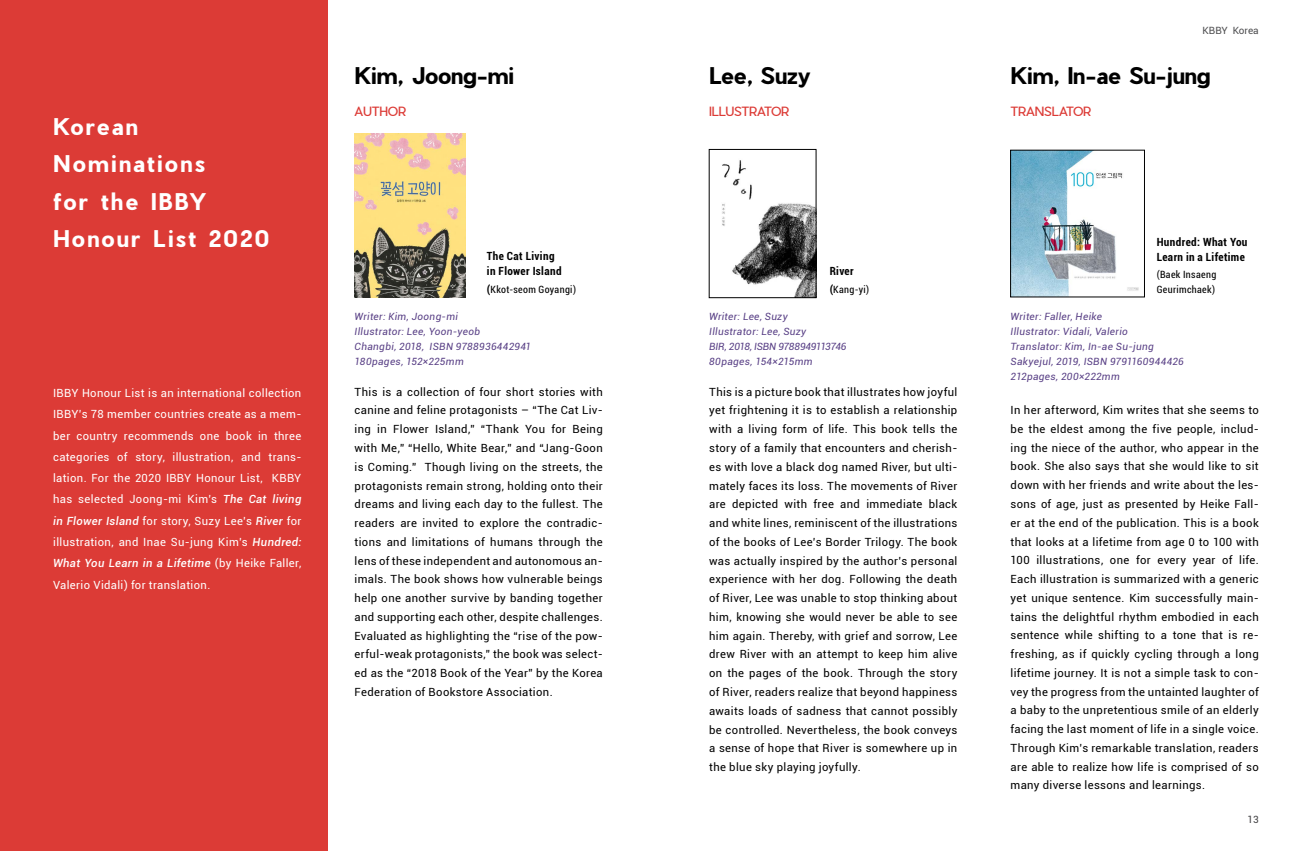
<style>
.page{position:relative;width:1312px;height:851px;background:#fff}
.page>*{position:absolute;margin:0;border:0;box-sizing:border-box;transform-origin:0 0}
.t1{font:700 22.5px/37.5px "Pier Sans";letter-spacing:.1em;color:#fff}
.t2{font:700 22.5px "Pier Sans";color:#000}
.t3{font:12.5px "Pier Sans";letter-spacing:-.01em;color:#dc3b36}
.t4{font:11.25px/18.8px "Roboto";letter-spacing:.03em;color:#000;text-align:justify}
.t5{font:11.25px/21.2px "Roboto";letter-spacing:.03em;color:#fff;text-align:justify}
.t6{font:700 condensed 11.25px/15px "Roboto";letter-spacing:.035em;color:#000}
.t7{font:italic 10px/15px "Roboto";letter-spacing:.03em;color:#583f85}
.t8{font:condensed 10px/15px "Roboto";letter-spacing:.035em;color:#000}
.t9{font:10px "Roboto";color:#4d4d4f}
.t10{font:10px "Roboto";color:#414042}
.s1{font-weight:500;font-style:italic}
.s2{font-weight:700;font-size:11.25px}
</style>
<div class="page">
<div style="left:0;top:0;width:328px;height:850px;background:#dc3b36"></div>
<img style="left:354px;top:134px;width:111px;height:164px">
<img style="left:722px;top:160px;width:92px;height:136px">
<div style="left:709px;top:149px;width:107px;height:149px;border:1px solid #000"></div>
<img style="left:1012px;top:152px;width:127px;height:143px">
<h1 class="t1" style="left:53px;top:107px;width:217px">Korean<br>Nominations<br>for the IBBY<br>Honour List 2020</h1>
<p class="t5" style="left:53px;top:382px;width:250px">IBBY Honour List is an international collection IBBY’s 78 member countries create as a mem&shy;ber country recommends one book in three categories of story, illustration, and trans&shy;lation. For the 2020 IBBY Honour List, KBBY has selected Joong-mi Kim’s <span class="s1">The Cat living in Flower Island</span> for story, Suzy Lee’s <span class="s1">River</span> for illustration, and Inae Su-jung Kim’s <span class="s1">Hundred:<br>What You Learn in a Lifetime</span> (by Heike Faller, Valerio Vidali) for translation.</p>
<h1 class="t2" style="left:354px;top:59px;width:161px">Kim, Joong-mi</h1>
<p class="t3" style="left:354px;top:103px;width:53px">AUTHOR</p>
<p class="t6" style="left:487px;top:248px;width:76px">The Cat Living in Flower Island</p>
<p class="t8" style="left:487px;top:281px;width:90px"><span class="s2">(</span>Kkot-seom Goyangi)</p>
<p class="t7" style="left:354px;top:308px;width:178px">Writer: Kim, Joong-mi<br>Illustrator: Lee, Yoon-yeob<br>Changbi, 2018, ISBN 9788936442941<br>180pages, 152×225mm</p>
<p class="t4" style="left:354px;top:382px;width:250px">This is a collection of four short stories with canine and feline protagonists – “The Cat Liv&shy;ing in Flower Island,” “Thank You for Being with Me,” “Hello, White Bear,” and “Jang-Goon is Coming.” Though living on the streets, the protagonists remain strong, holding onto their dreams and living each day to the fullest. The readers are invited to explore the contradic&shy;tions and limitations of humans through the lens of these independent and autonomous an&shy;imals. The book shows how vulnerable beings help one another survive by banding together and supporting each other, despite challenges.<br>Evaluated as highlighting the “rise of the pow&shy;erful-weak protagonists,” the book was select&shy;ed as the “2018 Book of the Year” by the Korea Federation of Bookstore Association.</p>
<h1 class="t2" style="left:709px;top:59px;width:103px">Lee, Suzy</h1>
<p class="t3" style="left:709px;top:103px;width:81px">ILLUSTRATOR</p>
<p class="t6" style="left:829px;top:263px;width:25px">River</p>
<p class="t8" style="left:829px;top:281px;width:41px"><span class="s2">(</span>Kang-yi)</p>
<p class="t7" style="left:709px;top:308px;width:139px">Writer: Lee, Suzy<br>Illustrator: Lee, Suzy<br>BIR, 2018, ISBN 9788949113746<br>80pages, 154×215mm</p>
<p class="t4" style="left:709px;top:382px;width:250px">This is a picture book that illustrates how joyful yet frightening it is to establish a relationship with a living form of life. This book tells the story of a family that encounters and cherish&shy;es with love a black dog named River, but ulti&shy;mately faces its loss. The movements of River are depicted with free and immediate black and white lines, reminiscent of the illustrations of the books of Lee’s Border Trilogy. The book was actually inspired by the author’s personal experience with her dog. Following the death of River, Lee was unable to stop thinking about him, knowing she would never be able to see him again. Thereby, with grief and sorrow, Lee drew River with an attempt to keep him alive on the pages of the book. Through the story of River, readers realize that beyond happiness awaits loads of sadness that cannot possibly be controlled. Nevertheless, the book conveys a sense of hope that River is somewhere up in the blue sky playing joyfully.</p>
<p class="t9" style="left:1202px;top:24px;width:58px">KBBY Korea</p>
<h1 class="t2" style="left:1010px;top:59px;width:201px">Kim, In-ae Su-jung</h1>
<p class="t3" style="left:1010px;top:103px;width:82px">TRANSLATOR</p>
<p class="t6" style="left:1156px;top:233px;width:92px">Hundred: What You<br>Learn in a Lifetime</p>
<p class="t8" style="left:1156px;top:266px;width:61px">(Baek Insaeng<br>Geurimchaek)</p>
<p class="t7" style="left:1010px;top:308px;width:175px">Writer: Faller, Heike<br>Illustrator: Vidali, Valerio<br>Translator: Kim, In-ae Su-jung<br>Sakyejul, 2019, ISBN 9791160944426<br>212pages, 200×222mm</p>
<p class="t4" style="left:1010px;top:400px;width:250px">In her afterword, Kim writes that she seems to be the eldest among the five people, includ&shy;ing the niece of the author, who appear in the book. She also says that she would like to sit down with her friends and write about the les&shy;sons of age, just as presented by Heike Fall&shy;er at the end of the publication. This is a book that looks at a lifetime from age 0 to 100 with 100 illustrations, one for every year of life.<br>Each illustration is summarized with a generic yet unique sentence. Kim successfully main&shy;tains the delightful rhythm embodied in each sentence while shifting to a tone that is re&shy;freshing, as if quickly cycling through a long lifetime journey. It is not a simple task to con&shy;vey the progress from the untainted laughter of a baby to the unpretentious smile of an elderly facing the last moment of life in a single voice.<br>Through Kim’s remarkable translation, readers are able to realize how life is comprised of so many diverse lessons and learnings.</p>
<p class="t10" style="left:1247px;top:812px;width:13px">13</p>
</div>
